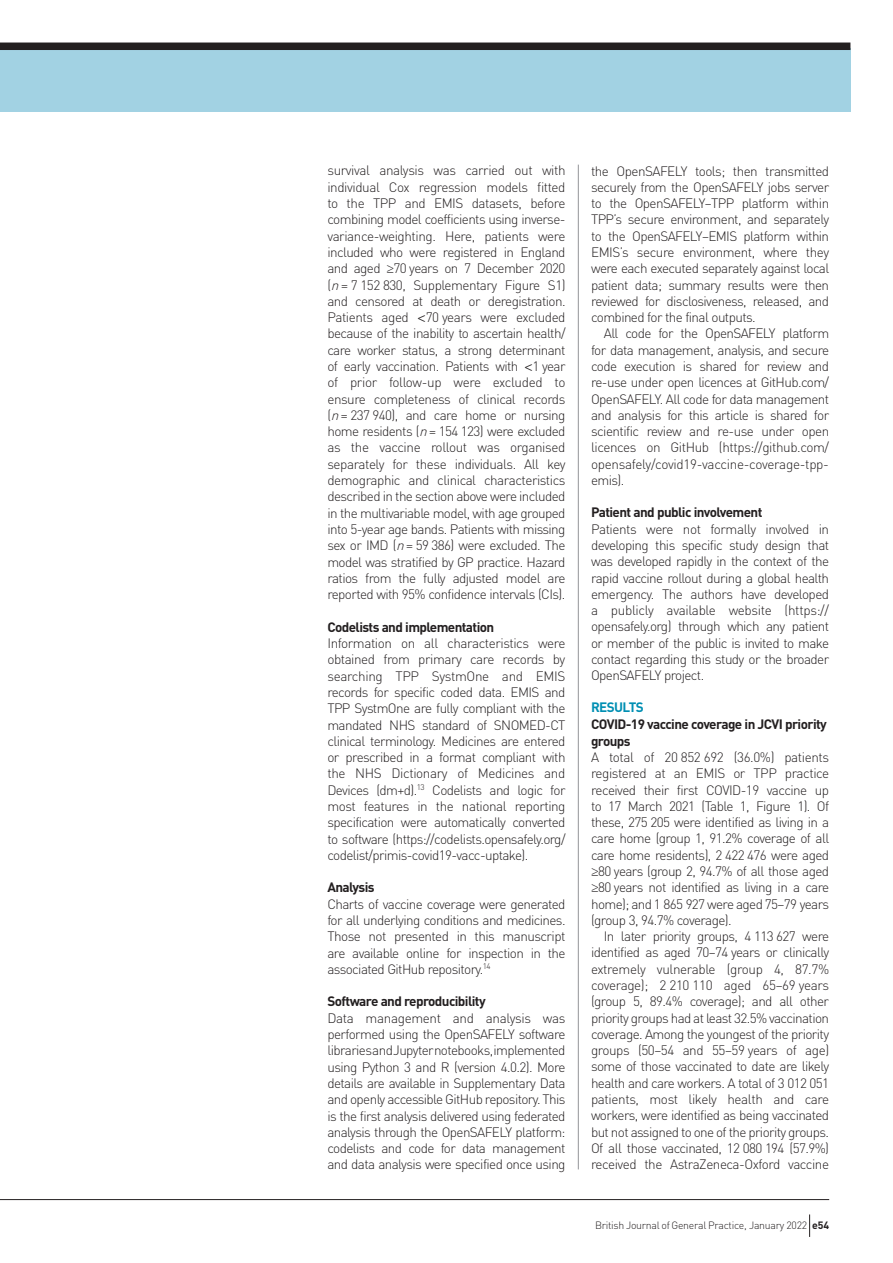
<style>
.page{position:relative;width:893px;height:1263px;background:#fff}
.page>*{position:absolute;margin:0;border:0;box-sizing:border-box;transform-origin:0 0}
.t1{font:300 13.5px/16.4px "DIN";letter-spacing:-.045em;color:#231f20;text-align:justify}
.t2{font:700 13.5px/16.4px "DIN";letter-spacing:-.045em;color:#231f20}
.t3{font:700 13.5px "DIN";letter-spacing:-.045em;color:#008fb3}
.t4{font:300 10.5px "DIN";letter-spacing:-.025em;color:#231f20}
.s1{font-family:"Helvetica"}
.s2{font-style:italic}
.s3{font-weight:700}
</style>
<div class="page">
<div style="left:0;top:48px;width:850px;height:64px;background:#a2d2e3"></div>
<div style="left:0;top:43px;width:850px;height:7px;background:#231f20"></div>
<hr style="left:578px;top:165px;width:1px;height:1004px;background:#939598">
<hr style="left:0;top:1199px;width:829px;height:1px;background:#231f20">
<svg style="left:809px;top:1214px;width:1px;height:23px"></svg>
<p class="t1" style="left:327px;top:162px;width:240px">survival analysis was carried out with individual Cox regression models fitted to the TPP and EMIS datasets, before combining model coefficients using inverse&shy;variance-weighting. Here, patients were included who were registered in England and aged <span class="s1">≥</span>70 years on 7 December 2020 (<span class="s2">n</span>= 7 152 830, Supplementary Figure S1) and censored at death or deregistration.<br>Patients aged <span class="s1">&lt;</span>70 years were excluded because of the inability to ascertain health/ care worker status, a strong determinant of early vaccination. Patients with <span class="s1">&lt;</span>1 year of prior follow-up were excluded to ensure completeness of clinical records (<span class="s2">n</span>= 237 940), and care home or nursing home residents (<span class="s2">n</span>= 154 123) were excluded as the vaccine rollout was organised separately for these individuals. All key demographic and clinical characteristics described in the section above were included in the multivariable model, with age grouped into 5-year age bands. Patients with missing sex or IMD (<span class="s2">n</span>= 59 386) were excluded. The model was stratified by GP practice. Hazard ratios from the fully adjusted model are reported with 95% confidence intervals (CIs).</p>
<p class="t2" style="left:327px;top:618px;width:168px">Codelists and implementation</p>
<p class="t1" style="left:327px;top:635px;width:240px">Information on all characteristics were obtained from primary care records by searching TPP SystmOne and EMIS records for specific coded data. EMIS and TPP SystmOne are fully compliant with the mandated NHS standard of SNOMED-CT clinical terminology. Medicines are entered or prescribed in a format compliant with the NHS Dictionary of Medicines and Devices (dm+d).<sup>13</sup> Codelists and logic for most features in the national reporting specification were automatically converted to software (https://codelists.opensafely.org/ codelist/primis-covid19-vacc-uptake).</p>
<p class="t2" style="left:327px;top:879px;width:49px">Analysis</p>
<p class="t1" style="left:327px;top:895px;width:240px">Charts of vaccine coverage were generated for all underlying conditions and medicines.<br>Those not presented in this manuscript are available online for inspection in the associated GitHub repository.<sup>14</sup></p>
<p class="t2" style="left:327px;top:993px;width:160px">Software and reproducibility</p>
<p class="t1" style="left:327px;top:1009px;width:240px">Data management and analysis was performed using the OpenSAFELY software libraries and Jupyter notebooks, implemented using Python 3 and R (version 4.0.2). More details are available in Supplementary Data and openly accessible GitHub repository. This is the first analysis delivered using federated analysis through the OpenSAFELY platform: codelists and code for data management and data analysis were specified once using</p>
<p class="t1" style="left:591px;top:162px;width:240px">the OpenSAFELY tools; then transmitted securely from the OpenSAFELY jobs server to the OpenSAFELY–TPP platform within TPP’s secure environment, and separately to the OpenSAFELY–EMIS platform within EMIS’s secure environment, where they were each executed separately against local patient data; summary results were then reviewed for disclosiveness, released, and combined for the final outputs.</p>
<p class="t1" style="left:591px;top:325px;width:240px;text-indent:13px">All code for the OpenSAFELY platform for data management, analysis, and secure code execution is shared for review and re-use under open licences at GitHub.com/ OpenSAFELY. All code for data management and analysis for this article is shared for scientific review and re-use under open licences on GitHub (https://github.com/ opensafely/covid19-vaccine-coverage-tpp&shy;emis).</p>
<p class="t2" style="left:591px;top:504px;width:173px">Patient and public involvement</p>
<p class="t1" style="left:591px;top:521px;width:240px">Patients were not formally involved in developing this specific study design that was developed rapidly in the context of the rapid vaccine rollout during a global health emergency. The authors have developed a publicly available website (https:// opensafely.org) through which any patient or member of the public is invited to make contact regarding this study or the broader OpenSAFELY project.</p>
<p class="t3" style="left:591px;top:698px;width:54px">RESULTS</p>
<p class="t2" style="left:591px;top:716px;width:237px">COVID-19 vaccine coverage in JCVI priority groups</p>
<p class="t1" style="left:591px;top:749px;width:240px">A total of 20 852 692 (36.0%) patients registered at an EMIS or TPP practice received their first COVID-19 vaccine up to 17 March 2021 (Table 1, Figure 1). Of these, 275 205 were identified as living in a care home (group 1, 91.2% coverage of all care home residents), 2 422 476 were aged <span class="s1">≥</span>80 years (group 2, 94.7% of all those aged <span class="s1">≥</span>80 years not identified as living in a care home); and 1 865 927 were aged 75–79 years (group 3, 94.7% coverage).</p>
<p class="t1" style="left:591px;top:928px;width:240px;text-indent:13px">In later priority groups, 4 113 627 were identified as aged 70–74 years or clinically extremely vulnerable (group 4, 87.7% coverage); 2 210 110 aged 65–69 years (group 5, 89.4% coverage); and all other priority groups had at least 32.5% vaccination coverage. Among the youngest of the priority groups (50–54 and 55–59 years of age) some of those vaccinated to date are likely health and care workers. A total of 3 012 051 patients, most likely health and care workers, were identified as being vaccinated but not assigned to one of the priority groups.<br>Of all those vaccinated, 12 080 194 (57.9%) received the AstraZeneca-Oxford vaccine</p>
<p class="t4" style="left:595px;top:1219px;width:236px">British Journal of General Practice, January 2022 <span class="s3">e54</span></p>
</div>
